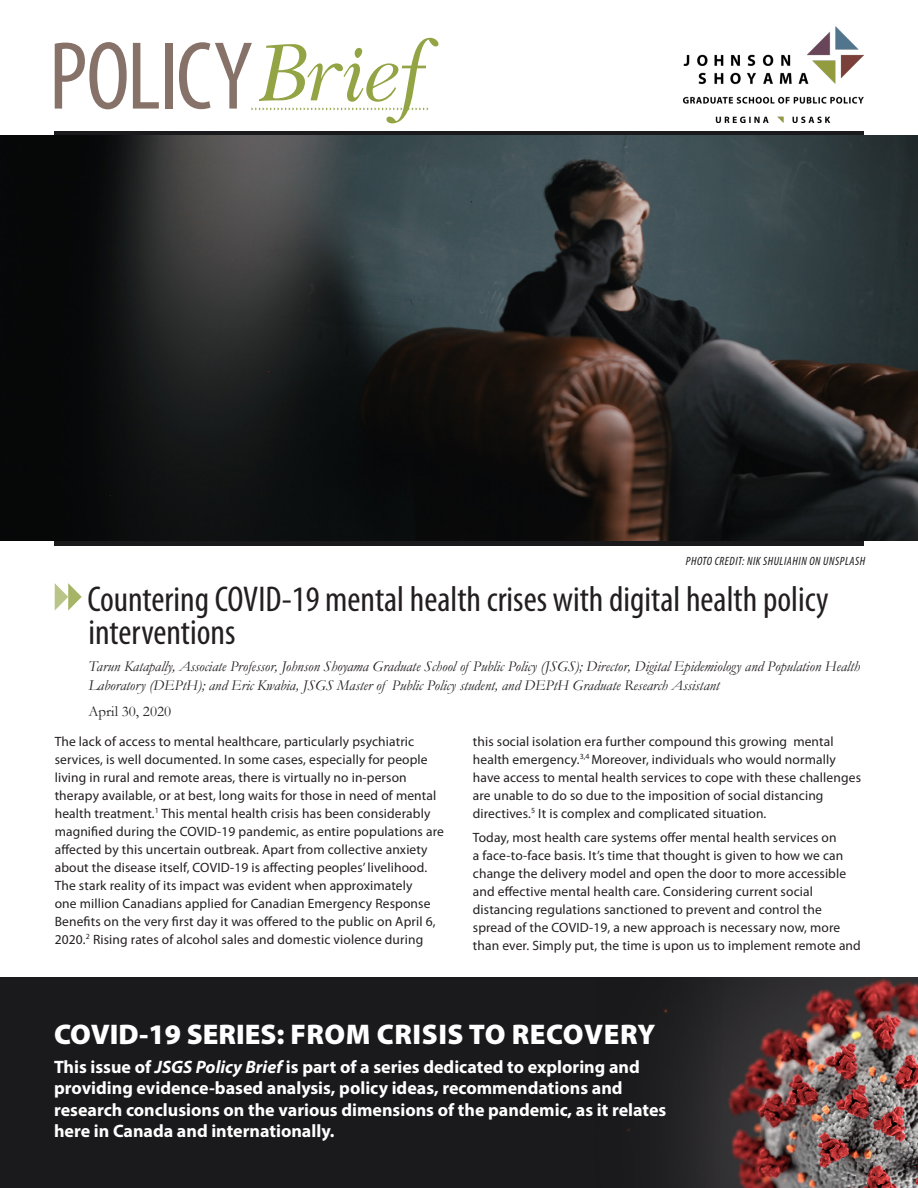
<style>
.page{position:relative;width:918px;height:1188px;background:#fff}
.page>*{position:absolute;margin:0;border:0;box-sizing:border-box;transform-origin:0 0}
.ARTICLE_TITLE{font:condensed 36px "Myriad Pro";color:#231f20}
.t1{font:900 28.5px "Myriad Pro";letter-spacing:.005em;color:#fff}
.t2{font:700 18px/21.6px "Myriad Pro";color:#fff}
.ARTICLE_TITLE-2{font:italic 15px/19.5px "Garamond";color:#231f20}
.AUTHOR{font:15px "Garamond";color:#231f20}
.MAIN_COPY{font:13.5px/18px "Myriad Pro";letter-spacing:.01em;color:#231f20}
.PHOTO_CAPTION{font:italic condensed 12px "Myriad Pro";letter-spacing:.045em;color:#18181a}
.s1{font-style:italic}
</style>
<div class="page">
<img style="left:683px;top:26px;width:181px;height:96px">
<div style="left:54px;top:131px;width:810px;height:5px;background:#1a1a1c"></div>
<hr style="left:54px;top:541px;width:810px;height:4px;background:#1a1a1c">
<svg style="left:55px;top:42px;width:72px;height:67px"></svg>
<svg style="left:133px;top:43px;width:26px;height:66px"></svg>
<div style="left:165px;top:43px;width:8px;height:66px;background:#877269"></div>
<svg style="left:179px;top:38px;width:259px;height:85px"></svg>
<div style="left:0;top:977px;width:918px;height:211px;background:#1a1a1c"></div>
<img style="left:627px;top:978px;width:291px;height:210px">
<img style="left:0;top:136px;width:918px;height:405px">
<svg style="left:55px;top:583px;width:27px;height:28px"></svg>
<p class="PHOTO_CAPTION" style="left:686px;top:554px;width:181px">PHOTO CREDIT: NIK SHULIAHIN ON UNSPLASH</p>
<p class="ARTICLE_TITLE" style="left:87px;top:577px;width:743px">Countering COVID-19 mental health crises with digital health policy</p>
<p class="ARTICLE_TITLE" style="left:89px;top:611px;width:148px">interventions</p>
<p class="ARTICLE_TITLE-2" style="left:88px;top:656px;width:773px">Tarun Katapally, Associate Professor, Johnson Shoyama Graduate School of Public Policy (JSGS); Director, Digital Epidemiology and Population Health<br>Laboratory (DEPtH); and Eric Kwabia, JSGS Master of Public Policy student, and DEPtH Graduate Research Assistant</p>
<p class="AUTHOR" style="left:88px;top:701px;width:84px">April 30, 2020</p>
<p class="MAIN_COPY" style="left:55px;top:732px;width:391px">The lack of access to mental healthcare, particularly psychiatric services, is well documented. In some cases, especially for people living in rural and remote areas, there is virtually no in-person therapy available, or at best, long waits for those in need of mental health treatment.<sup>1</sup> This mental health crisis has been considerably magnified during the COVID-19 pandemic, as entire populations are affected by this uncertain outbreak. Apart from collective anxiety about the disease itself, COVID-19 is affecting peoples’ livelihood.<br>The stark reality of its impact was evident when approximately<br>one million Canadians applied for Canadian Emergency Response Benefits on the very first day it was offered to the public on April 6, 2020.<sup>2</sup> Rising rates of alcohol sales and domestic violence during</p>
<p class="MAIN_COPY" style="left:473px;top:732px;width:390px">this social isolation era further compound this growing mental health emergency.<sup>3,4</sup> Moreover, individuals who would normally have access to mental health services to cope with these challenges are unable to do so due to the imposition of social distancing directives.<sup>5</sup> It is complex and complicated situation.</p>
<p class="MAIN_COPY" style="left:473px;top:829px;width:390px">Today, most health care systems offer mental health services on<br>a face-to-face basis. It’s time that thought is given to how we can change the delivery model and open the door to more accessible and effective mental health care. Considering current social distancing regulations sanctioned to prevent and control the spread of the COVID-19, a new approach is necessary now, more than ever. Simply put, the time is upon us to implement remote and</p>
<p class="t1" style="left:54px;top:1016px;width:603px">COVID-19 SERIES: FROM CRISIS TO RECOVERY</p>
<p class="t2" style="left:54px;top:1055px;width:614px">This issue of <span class="s1">JSGS Policy Brief</span> is part of a series dedicated to exploring and providing evidence-based analysis, policy ideas, recommendations and research conclusions on the various dimensions of the pandemic, as it relates here in Canada and internationally.</p>
</div>
